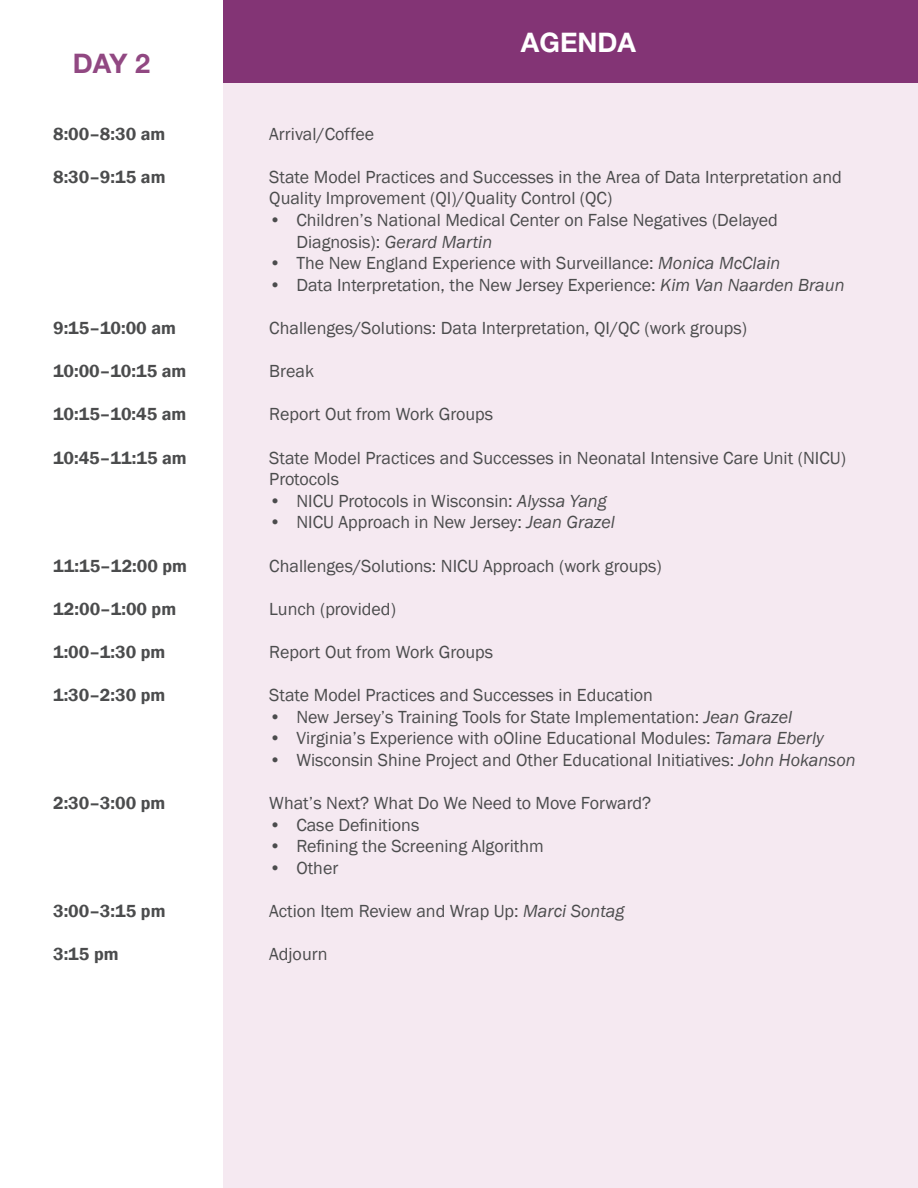
<style>
.page{position:relative;width:918px;height:1188px;background:#fff}
.page>*{position:absolute;margin:0;border:0;box-sizing:border-box;transform-origin:0 0}
.t1{font:700 27px "Helvetica Neue LT Std";color:#fff}
.t2{font:700 27px "Helvetica Neue LT Std";color:#914882}
.t3{font:18px/21.6px "Franklin Gothic";color:#4b4c4d}
.t4{font:600 18px "Franklin Gothic";color:#4b4c4d}
.s1{font-style:italic}
</style>
<div class="page">
<div style="left:224px;top:82px;width:694px;height:1106px;background:#f5e9f1"></div>
<div style="left:224px;top:0;width:694px;height:82px;background:#833475"></div>
<p class="t2" style="left:73px;top:47px;width:79px">DAY 2</p>
<p class="t4" style="left:53px;top:122px;width:114px">8:00–8:30 am</p>
<p class="t4" style="left:53px;top:166px;width:114px">8:30–9:15 am</p>
<p class="t4" style="left:53px;top:317px;width:124px">9:15–10:00 am</p>
<p class="t4" style="left:53px;top:360px;width:135px">10:00–10:15 am</p>
<p class="t4" style="left:53px;top:403px;width:135px">10:15–10:45 am</p>
<p class="t4" style="left:53px;top:446px;width:135px">10:45–11:15 am</p>
<p class="t4" style="left:53px;top:554px;width:136px">11:15–12:00 pm</p>
<p class="t4" style="left:53px;top:598px;width:125px">12:00–1:00 pm</p>
<p class="t4" style="left:53px;top:641px;width:114px">1:00–1:30 pm</p>
<p class="t4" style="left:53px;top:684px;width:114px">1:30–2:30 pm</p>
<p class="t4" style="left:53px;top:792px;width:114px">2:30–3:00 pm</p>
<p class="t4" style="left:53px;top:900px;width:114px">3:00–3:15 pm</p>
<p class="t4" style="left:53px;top:943px;width:67px">3:15 pm</p>
<p class="t1" style="left:521px;top:25px;width:117px">AGENDA</p>
<p class="t3" style="left:269px;top:123px;width:106px">Arrival/Coffee</p>
<p class="t3" style="left:269px;top:166px;width:574px">State Model Practices and Successes in the Area of Data Interpretation and<br>Quality Improvement (QI)/Quality Control (QC)</p>
<p class="t3" style="left:296px;top:209px;width:483px;text-indent:-27px">• Children’s National Medical Center on False Negatives (Delayed<br>Diagnosis): <span class="s1">Gerard Martin</span></p>
<p class="t3" style="left:269px;top:253px;width:513px">• The New England Experience with Surveillance: <span class="s1">Monica McClain</span></p>
<p class="t3" style="left:269px;top:274px;width:577px">• Data Interpretation, the New Jersey Experience: <span class="s1">Kim Van Naarden Braun</span></p>
<p class="t3" style="left:269px;top:317px;width:479px">Challenges/Solutions: Data Interpretation, QI/QC (work groups)</p>
<p class="t3" style="left:269px;top:361px;width:46px">Break</p>
<p class="t3" style="left:269px;top:404px;width:225px">Report Out from Work Groups</p>
<p class="t3" style="left:269px;top:447px;width:578px">State Model Practices and Successes in Neonatal Intensive Care Unit (NICU)<br>Protocols</p>
<p class="t3" style="left:269px;top:490px;width:339px">• NICU Protocols in Wisconsin: <span class="s1">Alyssa Yang</span></p>
<p class="t3" style="left:269px;top:512px;width:347px">• NICU Approach in New Jersey: <span class="s1">Jean Grazel</span></p>
<p class="t3" style="left:269px;top:555px;width:394px">Challenges/Solutions: NICU Approach (work groups)</p>
<p class="t3" style="left:269px;top:598px;width:128px">Lunch (provided)</p>
<p class="t3" style="left:269px;top:641px;width:225px">Report Out from Work Groups</p>
<p class="t3" style="left:269px;top:685px;width:385px">State Model Practices and Successes in Education</p>
<p class="t3" style="left:269px;top:706px;width:525px">• New Jersey’s Training Tools for State Implementation: <span class="s1">Jean Grazel</span></p>
<p class="t3" style="left:269px;top:728px;width:556px">• Virginia’s Experience with oOline Educational Modules: <span class="s1">Tamara Eberly</span></p>
<p class="t3" style="left:269px;top:749px;width:588px">• Wisconsin Shine Project and Other Educational Initiatives: <span class="s1">John Hokanson</span></p>
<p class="t3" style="left:269px;top:793px;width:383px">What’s Next? What Do We Need to Move Forward?</p>
<p class="t3" style="left:269px;top:814px;width:152px">• Case Definitions</p>
<p class="t3" style="left:269px;top:836px;width:276px">• Refining the Screening Algorithm</p>
<p class="t3" style="left:269px;top:857px;width:71px">• Other</p>
<p class="t3" style="left:269px;top:901px;width:357px">Action Item Review and Wrap Up: <span class="s1">Marci Sontag</span></p>
<p class="t3" style="left:269px;top:944px;width:60px">Adjourn</p>
</div>
